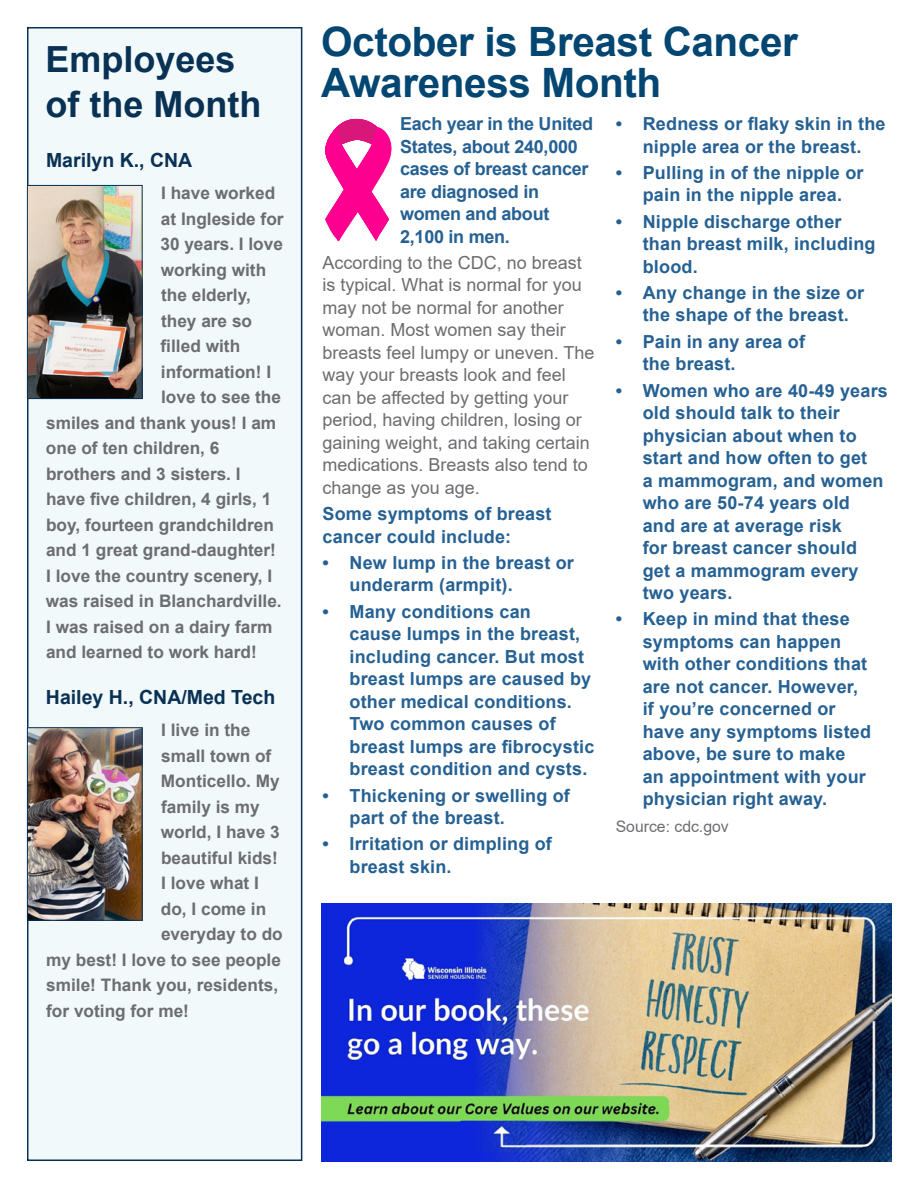
<style>
.page{position:relative;width:918px;height:1188px;background:#fff}
.page>*{position:absolute;margin:0;border:0;box-sizing:border-box;transform-origin:0 0}
.t1{font:700 40.5px/40.5px "Arial";letter-spacing:-.01em;color:#034672}
.t2{font:700 36px/45px "Arial";color:#093153}
.text_1{font:700 19.5px "Arial";color:#093153}
.t3{font:700 18px/22.5px "Arial";letter-spacing:.01em;color:#266193}
.t4{font:18px/22.5px "Arial";color:#6c6d70}
.t5{font:700 18px/22.5px "Arial";letter-spacing:-.015em;color:#266193}
.text_1-2{font:700 17.25px "Arial";color:#6c6d70}
.t6{font:15.75px "Arial";color:#6c6d70}
</style>
<div class="page">
<img style="left:321px;top:904px;width:570px;height:257px">
<div style="left:27px;top:27px;width:275px;height:1134px;background:#f1f9fb;border:2px solid #093153"></div>
<img style="left:29px;top:187px;width:112px;height:210px">
<div style="left:27px;top:185px;width:116px;height:214px;border:1px solid #093153"></div>
<img style="left:29px;top:729px;width:112px;height:190px">
<div style="left:27px;top:727px;width:116px;height:194px;border:1px solid #093153"></div>
<svg style="left:325px;top:118px;width:67px;height:123px"></svg>
<p class="t2" style="left:45px;top:37px;width:217px">Employees of the Month</p>
<p class="text_1" style="left:46px;top:146px;width:148px">Marilyn K., CNA</p>
<p class="text_1-2" style="left:161px;top:181px;width:116px">I have worked</p>
<p class="text_1-2" style="left:161px;top:206px;width:124px">at Ingleside for</p>
<p class="text_1-2" style="left:160px;top:232px;width:124px">30 years. I love</p>
<p class="text_1-2" style="left:161px;top:257px;width:107px">working with</p>
<p class="text_1-2" style="left:161px;top:283px;width:91px">the elderly,</p>
<p class="text_1-2" style="left:161px;top:308px;width:93px">they are so</p>
<p class="text_1-2" style="left:161px;top:334px;width:81px">filled with</p>
<p class="text_1-2" style="left:161px;top:359px;width:112px">information! I</p>
<p class="text_1-2" style="left:161px;top:385px;width:121px">love to see the</p>
<p class="text_1-2" style="left:46px;top:410px;width:232px">smiles and thank yous! I am</p>
<p class="text_1-2" style="left:46px;top:436px;width:175px">one of ten children, 6</p>
<p class="text_1-2" style="left:46px;top:461px;width:196px">brothers and 3 sisters. I</p>
<p class="text_1-2" style="left:46px;top:487px;width:227px">have five children, 4 girls, 1</p>
<p class="text_1-2" style="left:46px;top:512px;width:229px">boy, fourteen grandchildren</p>
<p class="text_1-2" style="left:46px;top:538px;width:232px">and 1 great grand-daughter!</p>
<p class="text_1-2" style="left:46px;top:563px;width:227px">I love the country scenery, I</p>
<p class="text_1-2" style="left:46px;top:589px;width:237px">was raised in Blanchardville.</p>
<p class="text_1-2" style="left:46px;top:614px;width:228px">I was raised on a dairy farm</p>
<p class="text_1-2" style="left:46px;top:640px;width:212px">and learned to work hard!</p>
<p class="text_1" style="left:46px;top:683px;width:231px">Hailey H., CNA/Med Tech</p>
<p class="text_1-2" style="left:161px;top:718px;width:91px">I live in the</p>
<p class="text_1-2" style="left:161px;top:743px;width:112px">small town of</p>
<p class="text_1-2" style="left:161px;top:769px;width:120px">Monticello. My</p>
<p class="text_1-2" style="left:161px;top:794px;width:100px">family is my</p>
<p class="text_1-2" style="left:161px;top:820px;width:120px">world, I have 3</p>
<p class="text_1-2" style="left:161px;top:845px;width:118px">beautiful kids!</p>
<p class="text_1-2" style="left:161px;top:871px;width:99px">I love what I</p>
<p class="text_1-2" style="left:161px;top:896px;width:107px">do, I come in</p>
<p class="text_1-2" style="left:161px;top:922px;width:123px">everyday to do</p>
<p class="text_1-2" style="left:46px;top:947px;width:236px">my best! I love to see people</p>
<p class="text_1-2" style="left:46px;top:973px;width:233px">smile! Thank you, residents,</p>
<p class="text_1-2" style="left:46px;top:998px;width:144px">for voting for me!</p>
<p class="t1" style="left:321px;top:22px;width:478px">October is Breast Cancer<br>Awareness Month</p>
<p class="t5" style="left:400px;top:113px;width:195px">Each year in the United<br>States, about 240,000 cases of breast cancer are diagnosed in women and about<br>2,100 in men.</p>
<p class="t4" style="left:323px;top:251px;width:273px">According to the CDC, no breast is typical. What is normal for you may not be normal for another woman. Most women say their breasts feel lumpy or uneven. The way your breasts look and feel can be affected by getting your period, having children, losing or gaining weight, and taking certain medications. Breasts also tend to change as you age.</p>
<p class="t3" style="left:323px;top:503px;width:231px">Some symptoms of breast cancer could include:</p>
<p class="t3" style="left:350px;top:552px;width:226px;text-indent:-27px">• New lump in the breast or underarm (armpit).</p>
<p class="t3" style="left:350px;top:600px;width:246px;text-indent:-27px">• Many conditions can<br>cause lumps in the breast, including cancer. But most breast lumps are caused by other medical conditions.<br>Two common causes of breast lumps are fibrocystic breast condition and cysts.</p>
<p class="t3" style="left:350px;top:784px;width:222px;text-indent:-27px">• Thickening or swelling of part of the breast.</p>
<p class="t3" style="left:350px;top:833px;width:204px;text-indent:-27px">• Irritation or dimpling of breast skin.</p>
<p class="t3" style="left:616px;top:113px;width:271px;text-align:center">• Redness or flaky skin in the nipple area or the breast.</p>
<p class="t3" style="left:616px;top:162px;width:249px;text-align:center">• Pulling in of the nipple or pain in the nipple area.</p>
<p class="t3" style="left:643px;top:210px;width:234px;text-indent:-27px">• Nipple discharge other than breast milk, including blood.</p>
<p class="t3" style="left:643px;top:282px;width:223px;text-indent:-27px">• Any change in the size or the shape of the breast.</p>
<p class="t3" style="left:643px;top:330px;width:164px;text-indent:-27px">• Pain in any area of the breast.</p>
<p class="t3" style="left:643px;top:379px;width:247px;text-indent:-27px">• Women who are 40-49 years old should talk to their physician about when to start and how often to get<br>a mammogram, and women who are 50-74 years old<br>and are at average risk<br>for breast cancer should get a mammogram every two years.</p>
<p class="t3" style="left:643px;top:608px;width:230px;text-indent:-27px">• Keep in mind that these symptoms can happen with other conditions that are not cancer. However, if you’re concerned or have any symptoms listed above, be sure to make an appointment with your physician right away.</p>
<p class="t6" style="left:616px;top:815px;width:114px">Source: cdc.gov</p>
</div>
